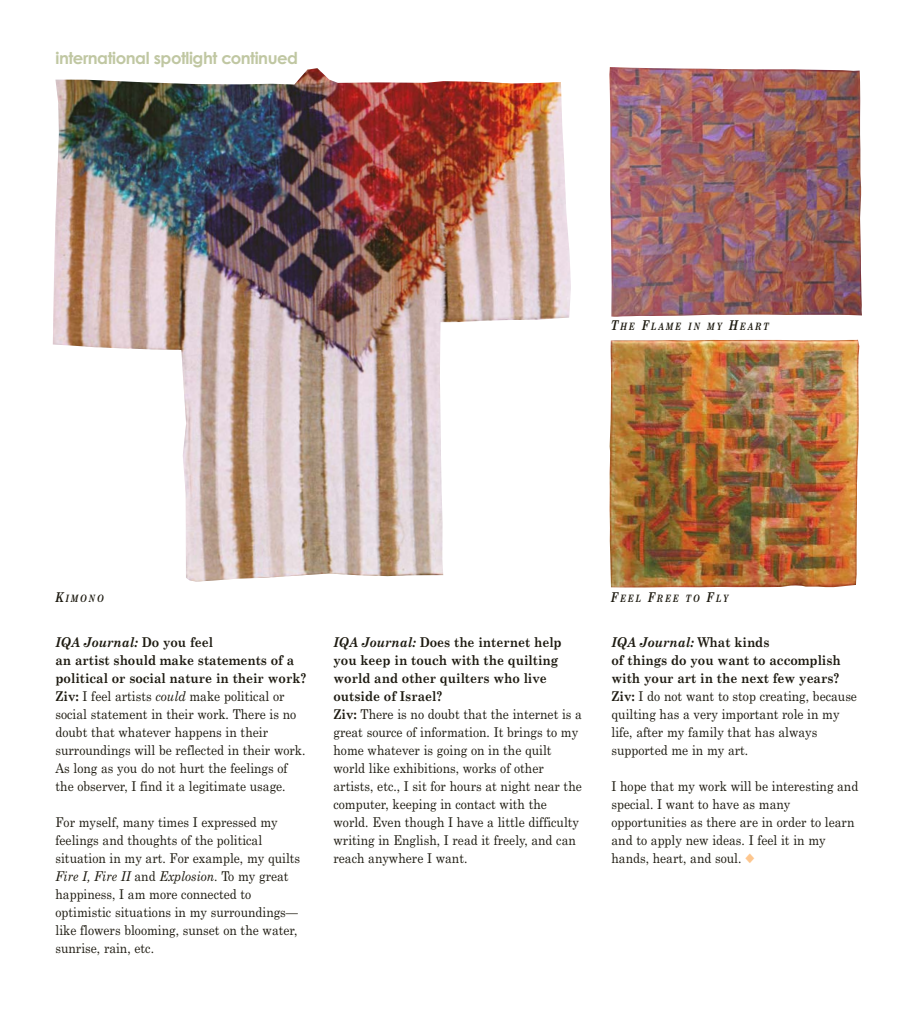
<style>
.page{position:relative;width:918px;height:1026px;background:#fff}
.page>*{position:absolute;margin:0;border:0;box-sizing:border-box;transform-origin:0 0}
.t1{font:700 16.5px "Century Gothic";letter-spacing:-.03em;color:#c0c7a2}
.t2{font:13.5px/18px "Century Schoolbook";color:#1d1a10;scale:.9 1}
.t3{font:italic 700 10.2px "Century Schoolbook";letter-spacing:.23em;color:#1d1a10;scale:.78 1}
.s1{font-size:13.5px}
.s2{font-weight:700;font-style:italic}
.s3{font-weight:700}
.s4{font-style:italic}
.s5{color:#fdc68e}
</style>
<div class="page">
<img style="left:53px;top:68px;width:518px;height:514px">
<img style="left:610px;top:340px;width:249px;height:247px">
<img style="left:609px;top:67px;width:253px;height:250px">
<p class="t1" style="left:56px;top:49px;width:244px">international spotlight continued</p>
<p class="t3" style="left:611px;top:323px;width:204px"><span class="s1">T</span>HE <span class="s1">F</span>LAME IN MY <span class="s1">H</span>EART</p>
<p class="t3" style="left:56px;top:594px;width:63px"><span class="s1">K</span>IMONO</p>
<p class="t2" style="left:56px;top:634px;width:280px"><span class="s2">IQA Journal:</span> <span class="s3">Do you feel<br>an artist should make statements of a political or social nature in their work?<br>Ziv:</span> I feel artists <span class="s4">could</span> make political or social statement in their work. There is no doubt that whatever happens in their surroundings will be reflected in their work.<br>As long as you do not hurt the feelings of the observer, I find it a legitimate usage.</p>
<p class="t2" style="left:56px;top:814px;width:273px">For myself, many times I expressed my feelings and thoughts of the political situation in my art. For example, my quilts <span class="s4">Fire I, Fire II</span> and <span class="s4">Explosion</span>. To my great happiness, I am more connected to optimistic situations in my surroundings— like flowers blooming, sunset on the water, sunrise, rain, etc.</p>
<p class="t3" style="left:611px;top:594px;width:152px"><span class="s1">F</span>EEL <span class="s1">F</span>REE TO <span class="s1">F</span>LY</p>
<p class="t2" style="left:334px;top:634px;width:278px"><span class="s2">IQA Journal:</span> <span class="s3">Does the internet help you keep in touch with the quilting world and other quilters who live outside of Israel?<br>Ziv:</span> There is no doubt that the internet is a great source of information. It brings to my home whatever is going on in the quilt world like exhibitions, works of other artists, etc., I sit for hours at night near the computer, keeping in contact with the world. Even though I have a little difficulty writing in English, I read it freely, and can reach anywhere I want.</p>
<p class="t2" style="left:612px;top:634px;width:274px"><span class="s2">IQA Journal:</span> <span class="s3">What kinds<br>of things do you want to accomplish with your art in the next few years?<br>Ziv:</span> I do not want to stop creating, because quilting has a very important role in my life, after my family that has always supported me in my art.</p>
<p class="t2" style="left:612px;top:778px;width:276px">I hope that my work will be interesting and special. I want to have as many opportunities as there are in order to learn and to apply new ideas. I feel it in my hands, heart, and soul. <span class="s5">◆</span></p>
</div>
